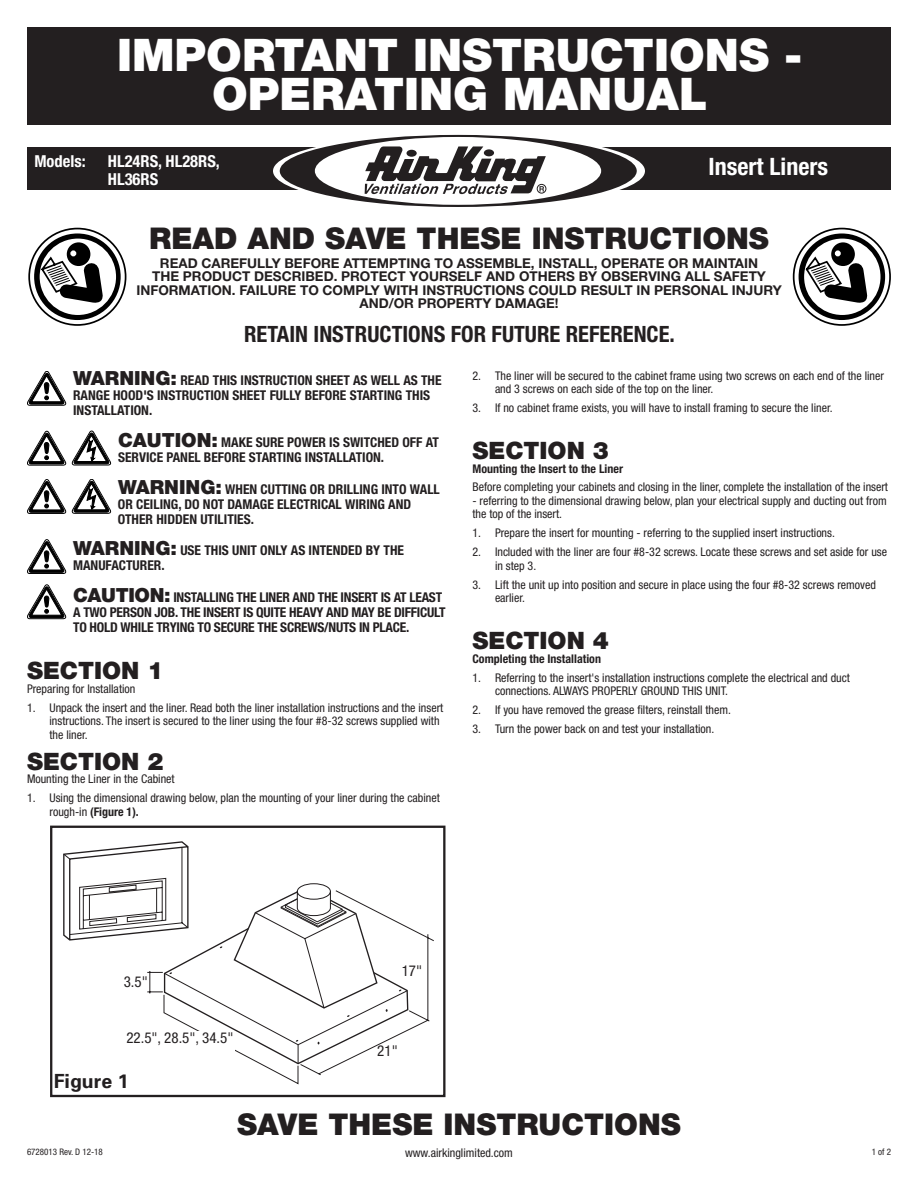
<style>
.page{position:relative;width:918px;height:1188px;background:#fff}
.page>*{position:absolute;margin:0;border:0;box-sizing:border-box;transform-origin:0 0}
.t1{font:900 45px/39px "Helvetica Neue";color:#fff;text-align:center}
.t2{font:900 30px "Helvetica Neue";color:#231f20}
.t3{font:900 24px "Helvetica Neue";color:#231f20}
.t4{font:700 condensed 24px "Helvetica Neue";color:#fff}
.t5{font:700 condensed 22.5px "Helvetica Neue";color:#231f20}
.t6{font:700 19.5px "Univers";color:#231f20}
.t7{font:700 condensed 16.5px/18px "Helvetica Neue";color:#fff}
.t8{font:condensed 15px "Helvetica Neue";color:#231f20}
.t9{font:700 condensed 13.5px/15px "Helvetica Neue";color:#231f20}
.t10{font:700 13.5px/13.5px "Helvetica Neue";color:#231f20;text-align:center}
.t11{font:700 condensed 13.5px/15px "Helvetica Neue";letter-spacing:-.02em;color:#231f20}
.t12{font:condensed 12px/13.5px "Helvetica Neue";color:#231f20}
.t13{font:700 condensed 12px "Helvetica Neue";color:#231f20}
.t14{font:condensed 9px "Helvetica Neue";color:#231f20}
.s1{font-weight:900;font-stretch:normal;font-size:19.5px}
.s2{font-weight:700}
</style>
<div class="page">
<div style="left:27px;top:148px;width:864px;height:42px;background:#231f20"></div>
<svg style="left:273px;top:133px;width:372px;height:75px"></svg>
<div style="left:27px;top:27px;width:864px;height:97px;background:#231f20"></div>
<div style="left:280px;top:135px;width:357px;height:72px;background:#231f20;border-radius:50%"></div>
<div style="left:315px;top:137px;width:286px;height:68px;background:#fff;border-radius:50%"></div>
<svg style="left:365px;top:146px;width:181px;height:48px"></svg>
<div style="left:50px;top:826px;width:395px;height:271px;border:2px solid #231f20"></div>
<svg style="left:63px;top:841px;width:268px;height:100px"></svg>
<svg style="left:147px;top:890px;width:287px;height:195px"></svg>
<div style="left:126px;top:1032px;width:109px;height:19px;background:#fff"></div>
<svg style="left:72px;top:431px;width:39px;height:34px"></svg>
<svg style="left:27px;top:431px;width:39px;height:35px"></svg>
<div style="left:28px;top:228px;width:98px;height:98px;border:2px solid #000;border-radius:50%"></div>
<svg style="left:34px;top:233px;width:87px;height:87px"></svg>
<div style="left:793px;top:228px;width:98px;height:98px;border:2px solid #000;border-radius:50%"></div>
<svg style="left:799px;top:233px;width:86px;height:87px"></svg>
<svg style="left:27px;top:371px;width:39px;height:35px"></svg>
<svg style="left:27px;top:539px;width:39px;height:35px"></svg>
<svg style="left:72px;top:479px;width:39px;height:35px"></svg>
<svg style="left:27px;top:479px;width:39px;height:35px"></svg>
<svg style="left:27px;top:585px;width:39px;height:34px"></svg>
<h1 class="t1" style="left:117px;top:36px;width:687px">IMPORTANT INSTRUCTIONS -<br>OPERATING MANUAL</h1>
<h3 class="t7" style="left:34px;top:151px;width:53px">Models:</h3>
<h3 class="t7" style="left:108px;top:151px;width:114px">HL24RS, HL28RS,<br>HL36RS</h3>
<h3 class="t4" style="left:709px;top:152px;width:121px">Insert Liners</h3>
<h2 class="t2" style="left:149px;top:220px;width:621px">READ AND SAVE THESE INSTRUCTIONS</h2>
<p class="t10" style="left:136px;top:256px;width:647px">READ CAREFULLY BEFORE ATTEMPTING TO ASSEMBLE, INSTALL, OPERATE OR MAINTAIN<br>THE PRODUCT DESCRIBED. PROTECT YOURSELF AND OTHERS BY OBSERVING ALL SAFETY INFORMATION. FAILURE TO COMPLY WITH INSTRUCTIONS COULD RESULT IN PERSONAL INJURY AND/OR PROPERTY DAMAGE!</p>
<h3 class="t5" style="left:244px;top:320px;width:432px">RETAIN INSTRUCTIONS FOR FUTURE REFERENCE.</h3>
<p class="t9" style="left:73px;top:373px;width:370px"><span class="s1">WARNING:</span> READ THIS INSTRUCTION SHEET AS WELL AS THE<br>RANGE HOOD'S INSTRUCTION SHEET FULLY BEFORE STARTING THIS<br>INSTALLATION.</p>
<p class="t9" style="left:118px;top:434px;width:322px"><span class="s1">CAUTION:</span> MAKE SURE POWER IS SWITCHED OFF AT<br>SERVICE PANEL BEFORE STARTING INSTALLATION.</p>
<p class="t9" style="left:118px;top:481px;width:323px"><span class="s1">WARNING:</span> WHEN CUTTING OR DRILLING INTO WALL<br>OR CEILING, DO NOT DAMAGE ELECTRICAL WIRING AND<br>OTHER HIDDEN UTILITIES.</p>
<p class="t9" style="left:73px;top:543px;width:332px"><span class="s1">WARNING:</span> USE THIS UNIT ONLY AS INTENDED BY THE<br>MANUFACTURER.</p>
<p class="t11" style="left:73px;top:590px;width:374px"><span class="s1">CAUTION:</span> INSTALLING THE LINER AND THE INSERT IS AT LEAST<br>A TWO PERSON JOB. THE INSERT IS QUITE HEAVY AND MAY BE DIFFICULT<br>TO HOLD WHILE TRYING TO SECURE THE SCREWS/NUTS IN PLACE.</p>
<h3 class="t3" style="left:27px;top:656px;width:138px">SECTION 1</h3>
<p class="t12" style="left:27px;top:682px;width:110px">Preparing for Installation</p>
<p class="t12" style="left:50px;top:701px;width:395px;text-indent:-22px">1. Unpack the insert and the liner. Read both the liner installation instructions and the insert instructions. The insert is secured to the liner using the four #8-32 screws supplied with the liner.</p>
<h3 class="t3" style="left:27px;top:747px;width:138px">SECTION 2</h3>
<p class="t12" style="left:27px;top:772px;width:149px">Mounting the Liner in the Cabinet</p>
<p class="t12" style="left:50px;top:791px;width:392px;text-indent:-22px">1. Using the dimensional drawing below, plan the mounting of your liner during the cabinet rough-in <span class="s2">(Figure 1).</span></p>
<p class="t12" style="left:495px;top:368px;width:391px;text-indent:-22px">2. The liner will be secured to the cabinet frame using two screws on each end of the liner and 3 screws on each side of the top on the liner.</p>
<p class="t12" style="left:472px;top:401px;width:362px">3. If no cabinet frame exists, you will have to install framing to secure the liner.</p>
<h3 class="t3" style="left:472px;top:436px;width:138px">SECTION 3</h3>
<p class="t13" style="left:472px;top:461px;width:152px">Mounting the Insert to the Liner</p>
<p class="t12" style="left:472px;top:480px;width:417px">Before completing your cabinets and closing in the liner, complete the installation of the insert</p>
<p class="t12" style="left:472px;top:494px;width:416px">- referring to the dimensional drawing below, plan your electrical supply and ducting out from the top of the insert.</p>
<p class="t12" style="left:472px;top:526px;width:364px">1. Prepare the insert for mounting - referring to the supplied insert instructions.</p>
<p class="t12" style="left:495px;top:545px;width:394px;text-indent:-22px">2. Included with the liner are four #8-32 screws. Locate these screws and set aside for use in step 3.</p>
<p class="t12" style="left:495px;top:578px;width:382px;text-indent:-22px">3. Lift the unit up into position and secure in place using the four #8-32 screws removed earlier.</p>
<h3 class="t3" style="left:472px;top:626px;width:138px">SECTION 4</h3>
<p class="t13" style="left:472px;top:651px;width:130px">Completing the Installation</p>
<p class="t12" style="left:495px;top:671px;width:357px;text-indent:-22px">1. Referring to the insert's installation instructions complete the electrical and duct connections. ALWAYS PROPERLY GROUND THIS UNIT.</p>
<p class="t12" style="left:472px;top:703px;width:260px">2. If you have removed the grease filters, reinstall them.</p>
<p class="t12" style="left:472px;top:722px;width:243px">3. Turn the power back on and test your installation.</p>
<p class="t8" style="left:124px;top:973px;width:26px">3.5"</p>
<p class="t8" style="left:126px;top:1029px;width:109px">22.5", 28.5", 34.5"</p>
<h3 class="t6" style="left:54px;top:1069px;width:76px">Figure 1</h3>
<p class="t8" style="left:402px;top:962px;width:22px">17"</p>
<p class="t8" style="left:377px;top:1042px;width:22px">21"</p>
<h2 class="t2" style="left:237px;top:1106px;width:445px">SAVE THESE INSTRUCTIONS</h2>
<p class="t14" style="left:27px;top:1146px;width:77px">6728013 Rev. D 12-18</p>
<p class="t12" style="left:405px;top:1146px;width:109px">www.airkinglimited.com</p>
<p class="t14" style="left:872px;top:1146px;width:21px">1 of 2</p>
</div>
